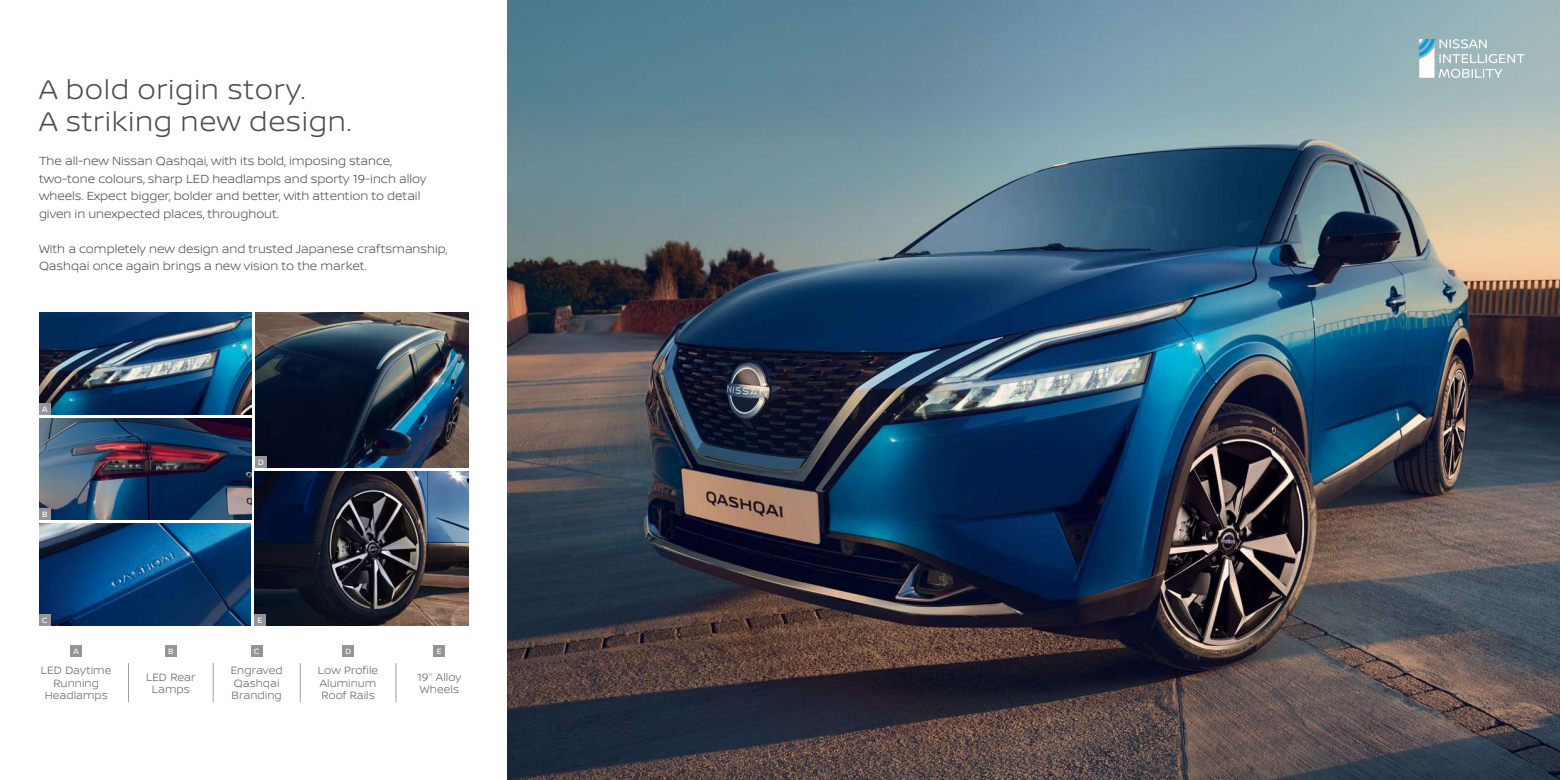
<style>
.page{position:relative;width:1560px;height:780px;background:#fff}
.page>*{position:absolute;margin:0;border:0;box-sizing:border-box;transform-origin:0 0}
.t1{font:300 28.75px/31.2px "Nissan Brand";letter-spacing:.02em;color:#4d4d4f}
.t2{font:300 12.5px/17.5px "Nissan Brand";color:#4d4d4f}
.t3{font:300 11.25px/12.5px "Nissan Brand";letter-spacing:.005em;color:#636466}
.t4{font:8.12px "Nissan Brand";color:#fff}
</style>
<div class="page">
<img style="left:507px;top:0;width:1052px;height:78px">
<img style="left:507px;top:78px;width:1052px;height:702px">
<svg style="left:1418px;top:39px;width:106px;height:39px;background:#afc6ca"></svg>
<img style="left:39px;top:312px;width:212px;height:103px">
<img style="left:254px;top:471px;width:214px;height:154px">
<img style="left:39px;top:418px;width:212px;height:101px">
<img style="left:39px;top:523px;width:212px;height:102px">
<img style="left:255px;top:312px;width:213px;height:155px">
<div style="left:70px;top:645px;width:12px;height:11px;background:#939598"></div>
<div style="left:39px;top:403px;width:12px;height:12px;background:#939598"></div>
<div style="left:165px;top:645px;width:12px;height:11px;background:#939598"></div>
<div style="left:39px;top:508px;width:12px;height:11px;background:#939598"></div>
<div style="left:251px;top:645px;width:11px;height:11px;background:#939598"></div>
<div style="left:39px;top:614px;width:12px;height:11px;background:#939598"></div>
<div style="left:342px;top:645px;width:12px;height:11px;background:#939598"></div>
<div style="left:255px;top:456px;width:11px;height:11px;background:#939598"></div>
<div style="left:433px;top:645px;width:12px;height:11px;background:#939598"></div>
<div style="left:254px;top:614px;width:12px;height:11px;background:#939598"></div>
<hr style="left:128px;top:663px;width:1px;height:39px;background:#9d9fa2">
<hr style="left:213px;top:663px;width:1px;height:39px;background:#9d9fa2">
<hr style="left:300px;top:663px;width:1px;height:39px;background:#9d9fa2">
<hr style="left:395px;top:663px;width:1px;height:39px;background:#9d9fa2">
<h1 class="t1" style="left:39px;top:73px;width:314px">A bold origin story.<br>A striking new design.</h1>
<p class="t2" style="left:39px;top:152px;width:389px">The all-new Nissan Qashqai, with its bold, imposing stance, two-tone colours, sharp LED headlamps and sporty 19-inch alloy wheels. Expect bigger, bolder and better, with attention to detail given in unexpected places, throughout.</p>
<p class="t2" style="left:39px;top:239px;width:410px">With a completely new design and trusted Japanese craftsmanship,<br>Qashqai once again brings a new vision to the market.</p>
<p class="t4" style="left:42px;top:403px;width:7px">A</p>
<p class="t4" style="left:42px;top:508px;width:7px">B</p>
<p class="t4" style="left:42px;top:614px;width:7px">C</p>
<p class="t4" style="left:73px;top:645px;width:7px">A</p>
<p class="t4" style="left:168px;top:645px;width:7px">B</p>
<p class="t4" style="left:258px;top:456px;width:7px">D</p>
<p class="t4" style="left:257px;top:614px;width:6px">E</p>
<p class="t4" style="left:254px;top:645px;width:7px">C</p>
<p class="t4" style="left:345px;top:645px;width:7px">D</p>
<p class="t4" style="left:436px;top:645px;width:6px">E</p>
<p class="t3" style="left:41px;top:663px;width:72px;text-align:center">LED Daytime<br>Running<br>Headlamps</p>
<p class="t3" style="left:231px;top:663px;width:53px">Engraved<br>Qashqai<br>Branding</p>
<p class="t3" style="left:318px;top:663px;width:62px">Low Profile<br>Aluminum<br>Roof Rails</p>
<p class="t3" style="left:417px;top:670px;width:45px">19’’ Alloy<br>Wheels</p>
<p class="t3" style="left:146px;top:670px;width:51px;text-align:center">LED Rear<br>Lamps</p>
</div>
